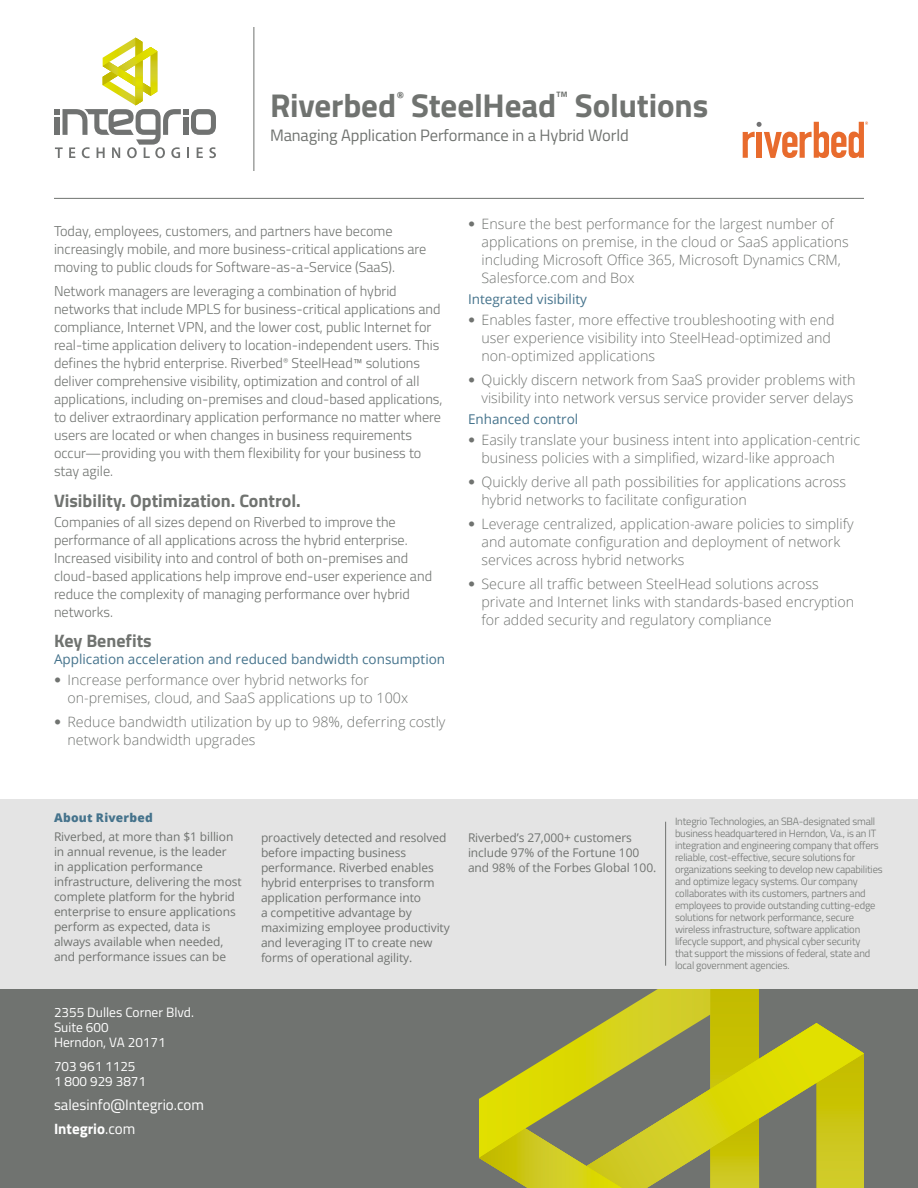
<style>
.page{position:relative;width:918px;height:1188px;background:#fff}
.page>*{position:absolute;margin:0;border:0;box-sizing:border-box;transform-origin:0 0}
.Integrio_Header{font:700 33px "Titillium Web";letter-spacing:-.005em;color:#707370}
.Integrio_Body_Header{font:700 18px "Titillium Web";color:#707370}
.Integrio_Subhead{font:16.5px "Titillium Web";letter-spacing:-.01em;color:#707370}
.t1{font:15px/24px "Titillium Web";color:#fff}
.t2{font:300 14.25px/18px "Open Sans";color:#707370}
.Integrio_Body_Text{font:300 14.25px/18px "Titillium Web";color:#707370}
.Integrio_Call_Out_Bo{font:13.5px "Open Sans";color:#45738c}
.t3{font:13.5px/15px "Titillium Web";color:#fff}
.Integrio_Sidebar_Bod{font:12px/15px "Open Sans";letter-spacing:-.01em;color:#707370}
.Integrio_Sidebar_Hea{font:800 12px "Open Sans";letter-spacing:.02em;color:#45738c}
.Integrio_Header-2{font:700 11.4px "Titillium Web";color:#707370}
.Integrio_Boiler_Plat{font:300 10.5px/12px "Titillium Web";letter-spacing:-.015em;color:#707370}
.Integrio_Header-3{font:700 7.8px "Titillium Web";color:#707370}
.s1{font-family:"Avenir LT Std";font-weight:400}
.s2{font-weight:700}
</style>
<div class="page">
<svg style="left:55px;top:38px;width:161px;height:120px"></svg>
<hr style="left:254px;top:27px;width:1px;height:144px;background:#707370">
<hr style="left:54px;top:198px;width:810px;height:1px;background:#707370">
<div style="left:0;top:988px;width:918px;height:200px;background:#707370"></div>
<svg style="left:479px;top:988px;width:384px;height:140px"></svg>
<div style="left:711px;top:988px;width:48px;height:200px;background:#c4bc00"></div>
<svg style="left:551px;top:1023px;width:313px;height:165px"></svg>
<svg style="left:479px;top:1128px;width:143px;height:60px"></svg>
<svg style="left:710px;top:1119px;width:49px;height:69px"></svg>
<div style="left:0;top:799px;width:918px;height:189px;background:#e4e4e4"></div>
<hr style="left:665px;top:822px;width:1px;height:144px;background:#707370">
<svg style="left:743px;top:122px;width:125px;height:36px"></svg>
<p class="Integrio_Header" style="left:270px;top:80px;width:128px">Riverbed</p>
<p class="Integrio_Header-2" style="left:397px;top:87px;width:9px">®</p>
<p class="Integrio_Header" style="left:411px;top:80px;width:146px">SteelHead</p>
<p class="Integrio_Header-3" style="left:557px;top:88px;width:13px">TM</p>
<p class="Integrio_Header" style="left:575px;top:80px;width:135px">Solutions</p>
<p class="Integrio_Subhead" style="left:270px;top:123px;width:360px">Managing Application Performance in a Hybrid World</p>
<p class="Integrio_Body_Text" style="left:54px;top:222px;width:374px">Today, employees, customers, and partners have become increasingly mobile, and more business-critical applications are moving to public clouds for Software-as-a-Service (SaaS).</p>
<p class="Integrio_Body_Text" style="left:54px;top:282px;width:390px">Network managers are leveraging a combination of hybrid networks that include MPLS for business-critical applications and compliance, Internet VPN, and the lower cost, public Internet for real-time application delivery to location-independent users. This defines the hybrid enterprise. Riverbed<sup>®</sup> SteelHead™ solutions deliver comprehensive visibility, optimization and control of all applications, including on-premises and cloud-based applications, to deliver extraordinary application performance no matter where users are located or when changes in business requirements occur—providing you with them flexibility for your business to stay agile.</p>
<p class="Integrio_Body_Header" style="left:54px;top:487px;width:248px">Visibility. Optimization. Control.</p>
<p class="Integrio_Body_Text" style="left:54px;top:512px;width:380px">Companies of all sizes depend on Riverbed to improve the performance of all applications across the hybrid enterprise.<br>Increased visibility into and control of both on-premises and cloud-based applications help improve end-user experience and reduce the complexity of managing performance over hybrid networks.</p>
<p class="Integrio_Body_Header" style="left:54px;top:627px;width:99px">Key Benefits</p>
<p class="Integrio_Call_Out_Bo" style="left:54px;top:650px;width:393px">Application acceleration and reduced bandwidth consumption</p>
<p class="t2" style="left:68px;top:670px;width:342px;text-indent:-14px"><span class="s1">•</span> Increase performance over hybrid networks for on-premises, cloud, and SaaS applications up to 100x</p>
<p class="t2" style="left:68px;top:712px;width:379px;text-indent:-14px"><span class="s1">•</span> Reduce bandwidth utilization by up to 98%, deferring costly network bandwidth upgrades</p>
<p class="t2" style="left:482px;top:215px;width:369px;text-indent:-14px"><span class="s1">•</span> Ensure the best performance for the largest number of applications on premise, in the cloud or SaaS applications including Microsoft Office 365, Microsoft Dynamics CRM, Salesforce.com and Box</p>
<p class="Integrio_Call_Out_Bo" style="left:468px;top:290px;width:121px">Integrated visibility</p>
<p class="t2" style="left:482px;top:311px;width:355px;text-indent:-14px"><span class="s1">•</span> Enables faster, more effective troubleshooting with end user experience visibility into SteelHead-optimized and non-optimized applications</p>
<p class="t2" style="left:468px;top:371px;width:389px;text-align:right"><span class="s1">•</span> Quickly discern network from SaaS provider problems with visibility into network versus service provider server delays</p>
<p class="Integrio_Call_Out_Bo" style="left:468px;top:410px;width:112px">Enhanced control</p>
<p class="t2" style="left:482px;top:431px;width:380px;text-indent:-14px"><span class="s1">•</span> Easily translate your business intent into application-centric business policies with a simplified, wizard-like approach</p>
<p class="t2" style="left:482px;top:473px;width:366px;text-indent:-14px"><span class="s1">•</span> Quickly derive all path possibilities for applications across hybrid networks to facilitate configuration</p>
<p class="t2" style="left:482px;top:515px;width:374px;text-indent:-14px"><span class="s1">•</span> Leverage centralized, application-aware policies to simplify and automate configuration and deployment of network services across hybrid networks</p>
<p class="t2" style="left:482px;top:575px;width:374px;text-indent:-14px"><span class="s1">•</span> Secure all traffic between SteelHead solutions across private and Internet links with standards-based encryption for added security and regulatory compliance</p>
<p class="Integrio_Sidebar_Hea" style="left:54px;top:808px;width:100px">About Riverbed</p>
<p class="Integrio_Sidebar_Bod" style="left:54px;top:829px;width:189px">Riverbed, at more than $1 billion in annual revenue, is the leader<br>in application performance infrastructure, delivering the most complete platform for the hybrid enterprise to ensure applications perform as expected, data is always available when needed, and performance issues can be</p>
<p class="Integrio_Sidebar_Bod" style="left:261px;top:830px;width:190px">proactively detected and resolved before impacting business performance. Riverbed enables hybrid enterprises to transform application performance into<br>a competitive advantage by maximizing employee productivity and leveraging IT to create new forms of operational agility.</p>
<p class="Integrio_Sidebar_Bod" style="left:468px;top:830px;width:190px">Riverbed’s 27,000+ customers include 97% of the Fortune 100 and 98% of the Forbes Global 100.</p>
<p class="t3" style="left:54px;top:1004px;width:141px">2355 Dulles Corner Blvd.<br>Suite 600<br>Herndon, VA 20171</p>
<p class="t3" style="left:54px;top:1058px;width:94px">703 961 1125<br>1 800 929 3871</p>
<p class="t1" style="left:54px;top:1092px;width:152px">salesinfo@Integrio.com<br><span class="s2">Integrio</span>.com</p>
<p class="Integrio_Boiler_Plat" style="left:675px;top:814px;width:209px">Integrio Technologies, an SBA-designated small business headquartered in Herndon, Va., is an IT integration and engineering company that offers reliable, cost-effective, secure solutions for organizations seeking to develop new capabilities and optimize legacy systems. Our company collaborates with its customers, partners and employees to provide outstanding cutting-edge solutions for network performance, secure wireless infrastructure, software application lifecycle support, and physical cyber security<br>that support the missions of federal, state and local government agencies.</p>
</div>
